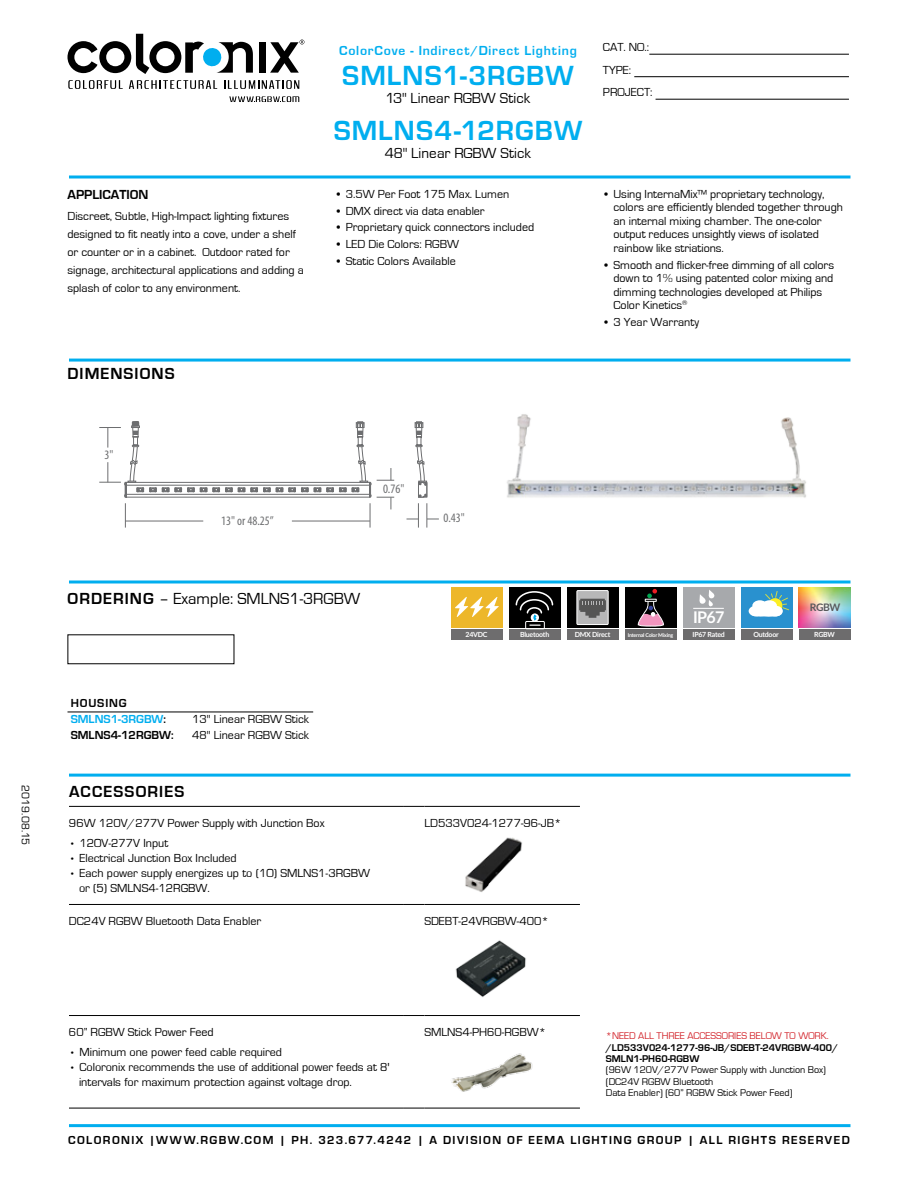
<style>
.page{position:relative;width:918px;height:1188px;background:#fff}
.page>*{position:absolute;margin:0;border:0;box-sizing:border-box;transform-origin:0 0}
.t1{font:700 28.5px "Eurostile";letter-spacing:.04em;color:#00aeef}
.t2{font:16.5px "Eurostile";color:#000}
.t3{font:700 16.5px "Eurostile";letter-spacing:.065em;color:#000}
.t4{font:700 16.05px "Lato";color:#fff}
.t5{font:15px "Eurostile";letter-spacing:.005em;color:#000}
.t6{font:700 13.5px "Eurostile";letter-spacing:.065em;color:#00aeef}
.t7{font:700 13.5px "Eurostile";color:#000}
.t8{font:condensed 12.9px "Myriad Pro";color:#6d6e70}
.t9{font:12px/13.5px "Eurostile";color:#000}
.t10{font:12px/15px "Eurostile";color:#000}
.t11{font:700 12px "Eurostile";letter-spacing:.12em;color:#000}
.t12{font:700 12px/16.8px "Eurostile";color:#00aeef}
.t13{font:700 12px "Eurostile";color:#000}
.t14{font:11.25px "Eurostile";letter-spacing:.02em;color:#000}
.t15{font:700 10.35px "Lato";color:#58595b}
.t16{font:10.05px/11.4px "Eurostile";color:#000}
.t17{font:700 10.05px/11.4px "Eurostile";color:#000}
.t18{font:10.05px "Eurostile";color:#d2232a}
.t19{font:700 7.05px "Lato";letter-spacing:-.035em;color:#fff}
.t20{font:700 5.25px "Lato";letter-spacing:-.035em;color:#fff}
.s1{font-weight:700}
.s2{color:#000}
</style>
<div class="page">
<hr style="left:649px;top:54px;width:200px;height:1px;background:#000">
<hr style="left:634px;top:76px;width:215px;height:1px;background:#000">
<hr style="left:656px;top:99px;width:193px;height:1px;background:#000">
<svg style="left:68px;top:80px;width:55px;height:9px"></svg>
<svg style="left:129px;top:80px;width:88px;height:9px"></svg>
<svg style="left:224px;top:80px;width:75px;height:9px"></svg>
<svg style="left:68px;top:34px;width:185px;height:40px"></svg>
<div style="left:259px;top:42px;width:7px;height:31px;background:#000"></div>
<svg style="left:229px;top:96px;width:70px;height:6px"></svg>
<svg style="left:270px;top:40px;width:34px;height:33px"></svg>
<hr style="left:69px;top:1124px;width:781px;height:3px;background:#00aeef">
<hr style="left:69px;top:176px;width:781px;height:2px;background:#00aeef">
<hr style="left:68px;top:712px;width:121px;height:1px;background:#000">
<hr style="left:189px;top:712px;width:124px;height:1px;background:#000">
<hr style="left:69px;top:359px;width:781px;height:3px;background:#00aeef">
<svg style="left:69px;top:580px;width:781px;height:4px;background:#3fc2f2"></svg>
<svg style="left:99px;top:421px;width:295px;height:107px"></svg>
<svg style="left:407px;top:421px;width:32px;height:107px"></svg>
<img style="left:507px;top:414px;width:299px;height:84px">
<hr style="left:69px;top:774px;width:781px;height:3px;background:#00aeef">
<hr style="left:69px;top:806px;width:335px;height:1px;background:#000">
<svg style="left:404px;top:806px;width:20px;height:1px"></svg>
<hr style="left:424px;top:806px;width:156px;height:1px;background:#000">
<hr style="left:69px;top:904px;width:335px;height:1px;background:#000">
<svg style="left:404px;top:904px;width:20px;height:1px"></svg>
<hr style="left:424px;top:904px;width:156px;height:1px;background:#000">
<hr style="left:69px;top:1015px;width:335px;height:1px;background:#000">
<svg style="left:404px;top:1015px;width:20px;height:1px"></svg>
<hr style="left:424px;top:1015px;width:156px;height:1px;background:#000">
<hr style="left:69px;top:1108px;width:335px;height:1px;background:#000">
<svg style="left:404px;top:1108px;width:20px;height:1px"></svg>
<hr style="left:424px;top:1108px;width:156px;height:1px;background:#000">
<img style="left:465px;top:837px;width:57px;height:55px">
<img style="left:455px;top:940px;width:71px;height:57px">
<img style="left:451px;top:1053px;width:82px;height:39px">
<div style="left:567px;top:587px;width:51px;height:41px;background:#000"></div>
<div style="left:567px;top:629px;width:51px;height:11px;background:#6d6c6d"></div>
<div style="left:577px;top:591px;width:31px;height:34px;background:#b7b7b8"></div>
<div style="left:577px;top:590px;width:32px;height:35px;border:1px solid #fff"></div>
<svg style="left:579px;top:599px;width:27px;height:19px"></svg>
<img style="left:799px;top:587px;width:51px;height:41px">
<div style="left:799px;top:629px;width:51px;height:11px;background:#6d6c6d"></div>
<div style="left:625px;top:587px;width:51px;height:41px;background:#000"></div>
<div style="left:625px;top:629px;width:51px;height:11px;background:#6d6c6d"></div>
<svg style="left:638px;top:589px;width:26px;height:38px"></svg>
<div style="left:509px;top:587px;width:51px;height:41px;background:#000"></div>
<div style="left:509px;top:629px;width:51px;height:11px;background:#6d6c6d"></div>
<svg style="left:515px;top:591px;width:39px;height:35px"></svg>
<div style="left:525px;top:621px;width:20px;height:8px;border:1px solid #fff"></div>
<div style="left:741px;top:587px;width:51px;height:41px;background:#2991cf"></div>
<div style="left:741px;top:629px;width:51px;height:11px;background:#6d6c6d"></div>
<svg style="left:750px;top:591px;width:39px;height:26px"></svg>
<div style="left:768px;top:606px;width:15px;height:10px;background:#fff;border-radius:50%"></div>
<div style="left:752px;top:600px;width:15px;height:11px;background:#fff;border-radius:50%"></div>
<div style="left:762px;top:600px;width:15px;height:11px;background:#fff;border-radius:50%"></div>
<div style="left:683px;top:629px;width:51px;height:11px;background:#6d6c6d"></div>
<div style="left:683px;top:587px;width:51px;height:41px;background:#a7a9ac"></div>
<svg style="left:699px;top:590px;width:16px;height:17px"></svg>
<hr style="left:693px;top:608px;width:31px;height:1px;background:#fff">
<div style="left:451px;top:587px;width:51px;height:41px;background:#edb72a"></div>
<div style="left:451px;top:629px;width:51px;height:11px;background:#6e6d6e"></div>
<svg style="left:455px;top:597px;width:44px;height:20px"></svg>
<p class="t14" style="left:32px;top:785px;width:61px;rotate:90deg">2019.08.15</p>
<p class="t7" style="left:68px;top:189px;width:82px">APPLICATION</p>
<p class="t9" style="left:68px;top:207px;width:238px;line-height:18px">Discreet, Subtle, High-Impact lighting fixtures designed to fit neatly into a cove, under a shelf or counter or in a cabinet. Outdoor rated for signage, architectural applications and adding a splash of color to any environment.</p>
<h2 class="t3" style="left:68px;top:365px;width:109px">DIMENSIONS</h2>
<p class="t6" style="left:339px;top:45px;width:239px">ColorCove - Indirect/Direct Lighting</p>
<h1 class="t1" style="left:342px;top:64px;width:233px">SMLNS1-3RGBW</h1>
<p class="t5" style="left:386px;top:90px;width:146px">13" Linear RGBW Stick</p>
<h1 class="t1" style="left:334px;top:119px;width:250px">SMLNS4-12RGBW</h1>
<p class="t5" style="left:385px;top:145px;width:148px">48" Linear RGBW Stick</p>
<p class="t9" style="left:337px;top:187px;width:174px">• 3.5W Per Foot 175 Max. Lumen</p>
<p class="t9" style="left:337px;top:204px;width:150px">• DMX direct via data enabler</p>
<p class="t9" style="left:337px;top:221px;width:199px">• Proprietary quick connectors included</p>
<p class="t9" style="left:337px;top:238px;width:124px">• LED Die Colors: RGBW</p>
<p class="t9" style="left:337px;top:254px;width:121px">• Static Colors Available</p>
<p class="t9" style="left:603px;top:36px;width:51px;line-height:22.5px">CAT. NO.:<br>TYPE:<br>PROJECT:</p>
<p class="t9" style="left:613px;top:187px;width:231px;text-indent:-9px">• Using InternaMix™ proprietary technology, colors are efficiently blended together through an internal mixing chamber. The one-color output reduces unsightly views of isolated rainbow like striations.</p>
<p class="t9" style="left:613px;top:258px;width:222px;text-indent:-9px">• Smooth and flicker-free dimming of all colors down to 1% using patented color mixing and dimming technologies developed at Philips Color Kinetics<sup>®</sup></p>
<p class="t9" style="left:604px;top:315px;width:96px">• 3 Year Warranty</p>
<p class="t8" style="left:104px;top:447px;width:10px">3"</p>
<p class="t8" style="left:383px;top:481px;width:23px">0.76"</p>
<p class="t8" style="left:221px;top:513px;width:54px">13" or 48.25”</p>
<p class="t8" style="left:443px;top:510px;width:23px">0.43"</p>
<h2 class="t2" style="left:68px;top:589px;width:294px"><span class="s1">ORDERING</span> – Example: SMLNS1-3RGBW</h2>
<h3 class="t4" style="left:693px;top:606px;width:33px">IP67</h3>
<p class="t15" style="left:810px;top:600px;width:32px">RGBW</p>
<p class="t12" style="left:71px;top:695px;width:97px"><span class="s2">HOUSING<br></span>SMLNS1-3RGBW<span class="s2">:</span></p>
<p class="t9" style="left:192px;top:713px;width:118px">13" Linear RGBW Stick</p>
<p class="t13" style="left:71px;top:731px;width:104px">SMLNS4-12RGBW:</p>
<p class="t9" style="left:192px;top:729px;width:118px">48" Linear RGBW Stick</p>
<p class="t19" style="left:466px;top:629px;width:23px">24VDC</p>
<p class="t19" style="left:575px;top:629px;width:37px">DMX Direct</p>
<p class="t19" style="left:814px;top:629px;width:22px">RGBW</p>
<p class="t19" style="left:520px;top:629px;width:31px">Bluetooth</p>
<p class="t20" style="left:628px;top:631px;width:47px">Internal Color Mixing</p>
<p class="t19" style="left:693px;top:629px;width:34px">IP67 Rated</p>
<p class="t19" style="left:754px;top:629px;width:27px">Outdoor</p>
<h2 class="t3" style="left:69px;top:783px;width:117px">ACCESSORIES</h2>
<p class="t9" style="left:69px;top:816px;width:257px">96W 120V/277V Power Supply with Junction Box</p>
<p class="t9" style="left:424px;top:816px;width:139px">LD533V024-1277-96-JB*</p>
<p class="t10" style="left:69px;top:836px;width:101px">• 120V-277V Input</p>
<p class="t10" style="left:69px;top:851px;width:169px">• Electrical Junction Box Included</p>
<p class="t10" style="left:79px;top:866px;width:293px;text-indent:-10px">• Each power supply energizes up to (10) SMLNS1-3RGBW or (5) SMLNS4-12RGBW.</p>
<p class="t9" style="left:69px;top:914px;width:194px">DC24V RGBW Bluetooth Data Enabler</p>
<p class="t9" style="left:424px;top:914px;width:126px">SDEBT-24VRGBW-400*</p>
<p class="t9" style="left:69px;top:1025px;width:146px">60” RGBW Stick Power Feed</p>
<p class="t9" style="left:424px;top:1025px;width:123px">SMLNS4-PH60-RGBW*</p>
<p class="t10" style="left:69px;top:1045px;width:215px">• Minimum one power feed cable required</p>
<p class="t10" style="left:79px;top:1060px;width:312px;text-indent:-10px">• Coloronix recommends the use of additional power feeds at 8' intervals for maximum protection against voltage drop.</p>
<p class="t18" style="left:606px;top:1030px;width:225px">*NEED ALL THREE ACCESSORIES BELOW TO WORK.</p>
<p class="t17" style="left:606px;top:1042px;width:234px">/LD533V024-1277-96-JB/SDEBT-24VRGBW-400/<br>SMLN1-PH60-RGBW</p>
<p class="t16" style="left:606px;top:1064px;width:222px">(96W 120V/277V Power Supply with Junction Box) (DC24V RGBW Bluetooth<br>Data Enabler) (60” RGBW Stick Power Feed)</p>
<p class="t11" style="left:68px;top:1135px;width:783px">COLORONIX |WWW.RGBW.COM | PH. 323.677.4242 | A DIVISION OF EEMA LIGHTING GROUP | ALL RIGHTS RESERVED</p>
</div>
